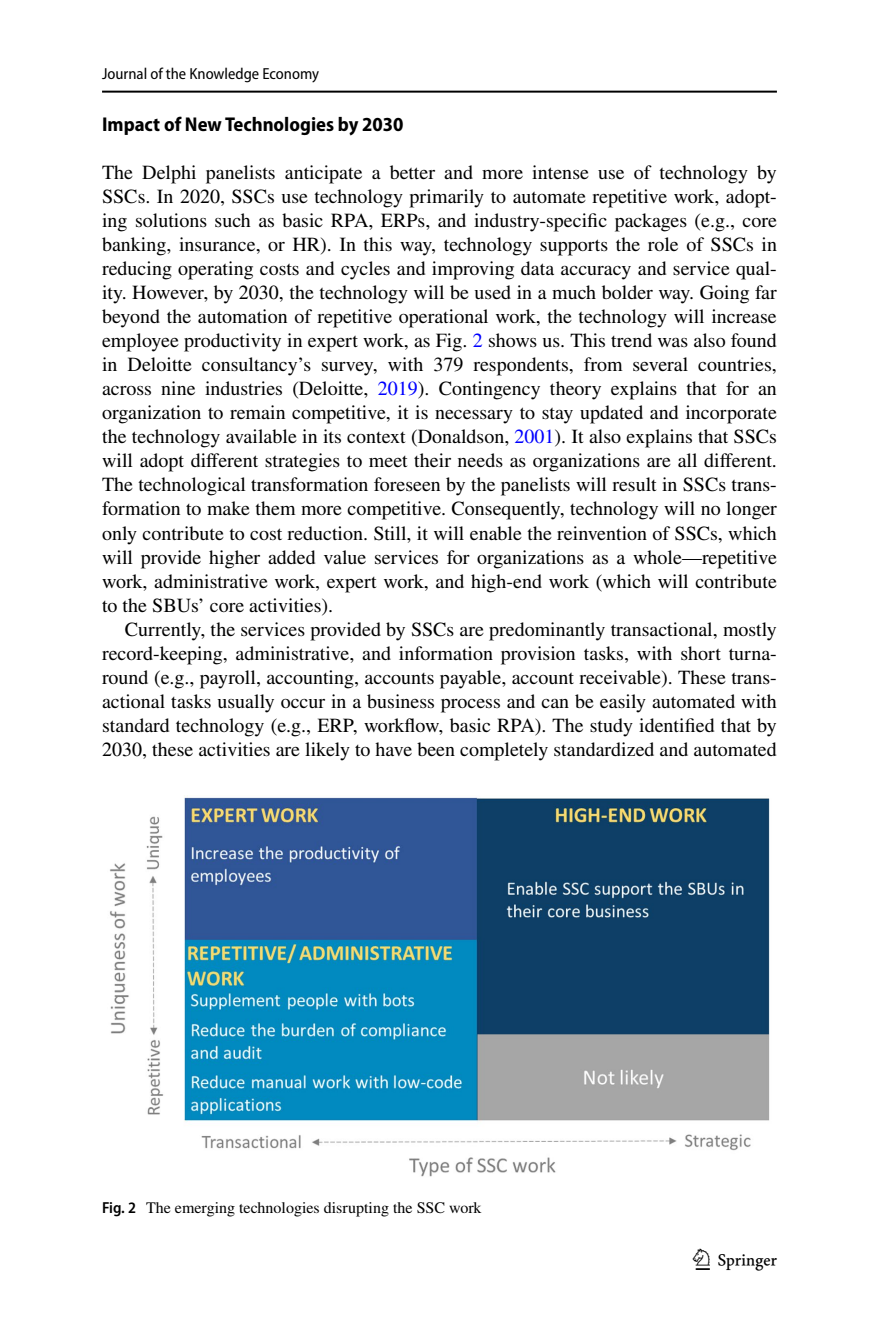
<style>
.page{position:relative;width:879px;height:1333px;background:#fff}
.page>*{position:absolute;margin:0;border:0;box-sizing:border-box;transform-origin:0 0}
.t1{font:30px "Springnew Regular 3";color:#000}
.t2{font:20px/24px "STIX";color:#000;text-align:justify}
.t3{font:700 semi-condensed 20px "Myriad Pro";color:#000}
.t4{font:16px "STIX";color:#000}
.t5{font:semi-condensed 16px "Myriad Pro";color:#000}
.s1{color:#00f}
.s2{font-family:"Myriad Pro";font-weight:600;font-stretch:semi-condensed}
</style>
<div class="page">
<hr style="left:102px;top:91px;width:675px;height:2px;background:#000">
<img style="left:110px;top:795px;width:660px;height:382px">
<p class="t5" style="left:102px;top:65px;width:218px">Journal of the Knowledge Economy</p>
<p class="t3" style="left:102px;top:113px;width:303px">Impact of New Technologies by 2030</p>
<p class="t2" style="left:102px;top:162px;width:676px">The Delphi panelists anticipate a better and more intense use of technology by SSCs. In 2020, SSCs use technology primarily to automate repetitive work, adopt&shy;ing solutions such as basic RPA, ERPs, and industry-specific packages (e.g., core banking, insurance, or HR). In this way, technology supports the role of SSCs in reducing operating costs and cycles and improving data accuracy and service qual&shy;ity. However, by 2030, the technology will be used in a much bolder way. Going far beyond the automation of repetitive operational work, the technology will increase employee productivity in expert work, as Fig. <span class="s1">2</span> shows us. This trend was also found in Deloitte consultancy’s survey, with 379 respondents, from several countries, across nine industries (Deloitte, <span class="s1">2019</span>). Contingency theory explains that for an organization to remain competitive, it is necessary to stay updated and incorporate the technology available in its context (Donaldson, <span class="s1">2001</span>). It also explains that SSCs will adopt different strategies to meet their needs as organizations are all different.<br>The technological transformation foreseen by the panelists will result in SSCs trans&shy;formation to make them more competitive. Consequently, technology will no longer only contribute to cost reduction. Still, it will enable the reinvention of SSCs, which will provide higher added value services for organizations as a whole—repetitive work, administrative work, expert work, and high-end work (which will contribute to the SBUs’ core activities).</p>
<p class="t2" style="left:102px;top:618px;width:676px;text-indent:23px">Currently, the services provided by SSCs are predominantly transactional, mostly record-keeping, administrative, and information provision tasks, with short turna&shy;round (e.g., payroll, accounting, accounts payable, account receivable). These trans&shy;actional tasks usually occur in a business process and can be easily automated with standard technology (e.g., ERP, workflow, basic RPA). The study identified that by 2030, these activities are likely to have been completely standardized and automated</p>
<p class="t4" style="left:102px;top:1196px;width:381px"><span class="s2">Fig. 2</span> The emerging technologies disrupting the SSC work</p>
<h1 class="t1" style="left:696px;top:1248px;width:83px">1 3</h1>
</div>
